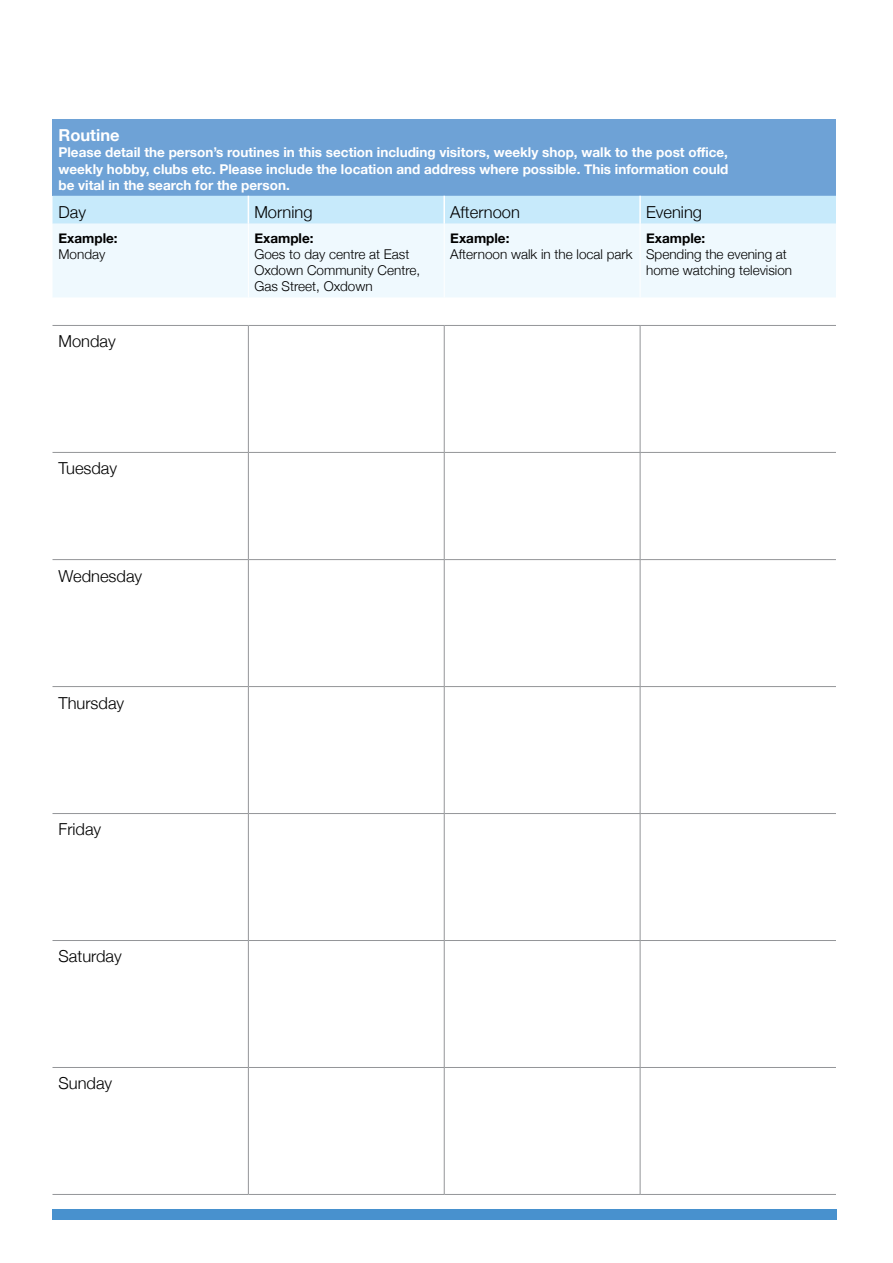
<style>
.page{position:relative;width:893px;height:1263px;background:#fff}
.page>*{position:absolute;margin:0;border:0;box-sizing:border-box;transform-origin:0 0}
.t1{font:300 16.5px "Helvetica Neue";color:#000}
.t2{font:700 16.5px "Helvetica Neue";color:#fff}
.t3{font:700 13.5px/16.2px "Helvetica Neue";color:#fff;text-align:justify}
.t4{font:300 13.5px/16.2px "Helvetica Neue";color:#000}
.t5{font:700 13.5px "Helvetica Neue";color:#000}
</style>
<div class="page">
<div style="left:52px;top:1209px;width:785px;height:10px;background:#4891ce"></div>
<div style="left:52px;top:119px;width:784px;height:77px;background:#6ea2d6"></div>
<div style="left:53px;top:224px;width:783px;height:73px;background:#eff9fe"></div>
<hr style="left:52px;top:1194px;width:196px;height:1px;background:#939598">
<hr style="left:248px;top:1194px;width:196px;height:1px;background:#939598">
<hr style="left:444px;top:1194px;width:196px;height:1px;background:#939598">
<hr style="left:640px;top:1194px;width:196px;height:1px;background:#939598">
<div style="left:52px;top:196px;width:784px;height:28px;background:#c7eafb"></div>
<hr style="left:443px;top:196px;width:2px;height:28px;background:#fff">
<hr style="left:639px;top:196px;width:2px;height:28px;background:#fff">
<hr style="left:52px;top:452px;width:196px;height:1px;background:#939598">
<hr style="left:248px;top:452px;width:196px;height:1px;background:#939598">
<hr style="left:248px;top:453px;width:1px;height:106px;background:#939598">
<hr style="left:444px;top:452px;width:196px;height:1px;background:#939598">
<hr style="left:444px;top:453px;width:1px;height:106px;background:#939598">
<hr style="left:640px;top:452px;width:196px;height:1px;background:#939598">
<hr style="left:640px;top:453px;width:1px;height:106px;background:#939598">
<hr style="left:52px;top:559px;width:196px;height:1px;background:#939598">
<hr style="left:248px;top:559px;width:196px;height:1px;background:#939598">
<hr style="left:248px;top:560px;width:1px;height:126px;background:#939598">
<hr style="left:444px;top:559px;width:196px;height:1px;background:#939598">
<hr style="left:444px;top:560px;width:1px;height:126px;background:#939598">
<hr style="left:640px;top:559px;width:196px;height:1px;background:#939598">
<hr style="left:640px;top:560px;width:1px;height:126px;background:#939598">
<hr style="left:52px;top:686px;width:196px;height:1px;background:#939598">
<hr style="left:248px;top:686px;width:196px;height:1px;background:#939598">
<hr style="left:248px;top:687px;width:1px;height:126px;background:#939598">
<hr style="left:444px;top:686px;width:196px;height:1px;background:#939598">
<hr style="left:444px;top:687px;width:1px;height:126px;background:#939598">
<hr style="left:640px;top:686px;width:196px;height:1px;background:#939598">
<hr style="left:640px;top:687px;width:1px;height:126px;background:#939598">
<hr style="left:52px;top:813px;width:196px;height:1px;background:#939598">
<hr style="left:248px;top:813px;width:196px;height:1px;background:#939598">
<hr style="left:248px;top:814px;width:1px;height:126px;background:#939598">
<hr style="left:444px;top:813px;width:196px;height:1px;background:#939598">
<hr style="left:444px;top:814px;width:1px;height:126px;background:#939598">
<hr style="left:640px;top:813px;width:196px;height:1px;background:#939598">
<hr style="left:640px;top:814px;width:1px;height:126px;background:#939598">
<hr style="left:52px;top:940px;width:196px;height:1px;background:#939598">
<hr style="left:248px;top:940px;width:196px;height:1px;background:#939598">
<hr style="left:248px;top:941px;width:1px;height:126px;background:#939598">
<hr style="left:444px;top:940px;width:196px;height:1px;background:#939598">
<hr style="left:444px;top:941px;width:1px;height:126px;background:#939598">
<hr style="left:640px;top:940px;width:196px;height:1px;background:#939598">
<hr style="left:640px;top:941px;width:1px;height:126px;background:#939598">
<hr style="left:52px;top:1067px;width:196px;height:1px;background:#939598">
<hr style="left:248px;top:1067px;width:196px;height:1px;background:#939598">
<hr style="left:248px;top:1068px;width:1px;height:126px;background:#939598">
<hr style="left:444px;top:1067px;width:196px;height:1px;background:#939598">
<hr style="left:444px;top:1068px;width:1px;height:126px;background:#939598">
<hr style="left:640px;top:1067px;width:196px;height:1px;background:#939598">
<hr style="left:640px;top:1068px;width:1px;height:126px;background:#939598">
<hr style="left:52px;top:325px;width:196px;height:1px;background:#939598">
<hr style="left:248px;top:325px;width:196px;height:1px;background:#939598">
<hr style="left:248px;top:326px;width:1px;height:126px;background:#939598">
<hr style="left:444px;top:325px;width:196px;height:1px;background:#939598">
<hr style="left:444px;top:326px;width:1px;height:126px;background:#939598">
<hr style="left:640px;top:325px;width:196px;height:1px;background:#939598">
<hr style="left:640px;top:326px;width:1px;height:126px;background:#939598">
<hr style="left:248px;top:224px;width:1px;height:73px;background:#fff">
<hr style="left:444px;top:224px;width:1px;height:73px;background:#fff">
<hr style="left:640px;top:224px;width:1px;height:73px;background:#fff">
<p class="t2" style="left:58px;top:122px;width:63px">Routine</p>
<p class="t3" style="left:58px;top:145px;width:671px">Please detail the person’s routines in this section including visitors, weekly shop, walk to the post office, weekly hobby, clubs etc. Please include the location and address where possible. This information could be vital in the search for the person.</p>
<p class="t1" style="left:58px;top:199px;width:29px">Day</p>
<p class="t1" style="left:254px;top:199px;width:60px">Morning</p>
<p class="t1" style="left:450px;top:199px;width:71px">Afternoon</p>
<p class="t1" style="left:646px;top:199px;width:57px">Evening</p>
<p class="t5" style="left:58px;top:227px;width:61px">Example:</p>
<p class="t4" style="left:58px;top:245px;width:48px">Monday</p>
<p class="t5" style="left:254px;top:227px;width:61px">Example:</p>
<p class="t4" style="left:254px;top:245px;width:167px">Goes to day centre at East<br>Oxdown Community Centre,<br>Gas Street, Oxdown</p>
<p class="t5" style="left:450px;top:227px;width:61px">Example:</p>
<p class="t4" style="left:450px;top:245px;width:184px">Afternoon walk in the local park</p>
<p class="t5" style="left:646px;top:227px;width:61px">Example:</p>
<p class="t4" style="left:646px;top:245px;width:148px">Spending the evening at home watching television</p>
<p class="t1" style="left:58px;top:328px;width:59px">Monday</p>
<p class="t1" style="left:58px;top:455px;width:60px">Tuesday</p>
<p class="t1" style="left:58px;top:562px;width:85px">Wednesday</p>
<p class="t1" style="left:58px;top:689px;width:67px">Thursday</p>
<p class="t1" style="left:58px;top:816px;width:44px">Friday</p>
<p class="t1" style="left:58px;top:943px;width:65px">Saturday</p>
<p class="t1" style="left:58px;top:1070px;width:55px">Sunday</p>
</div>
